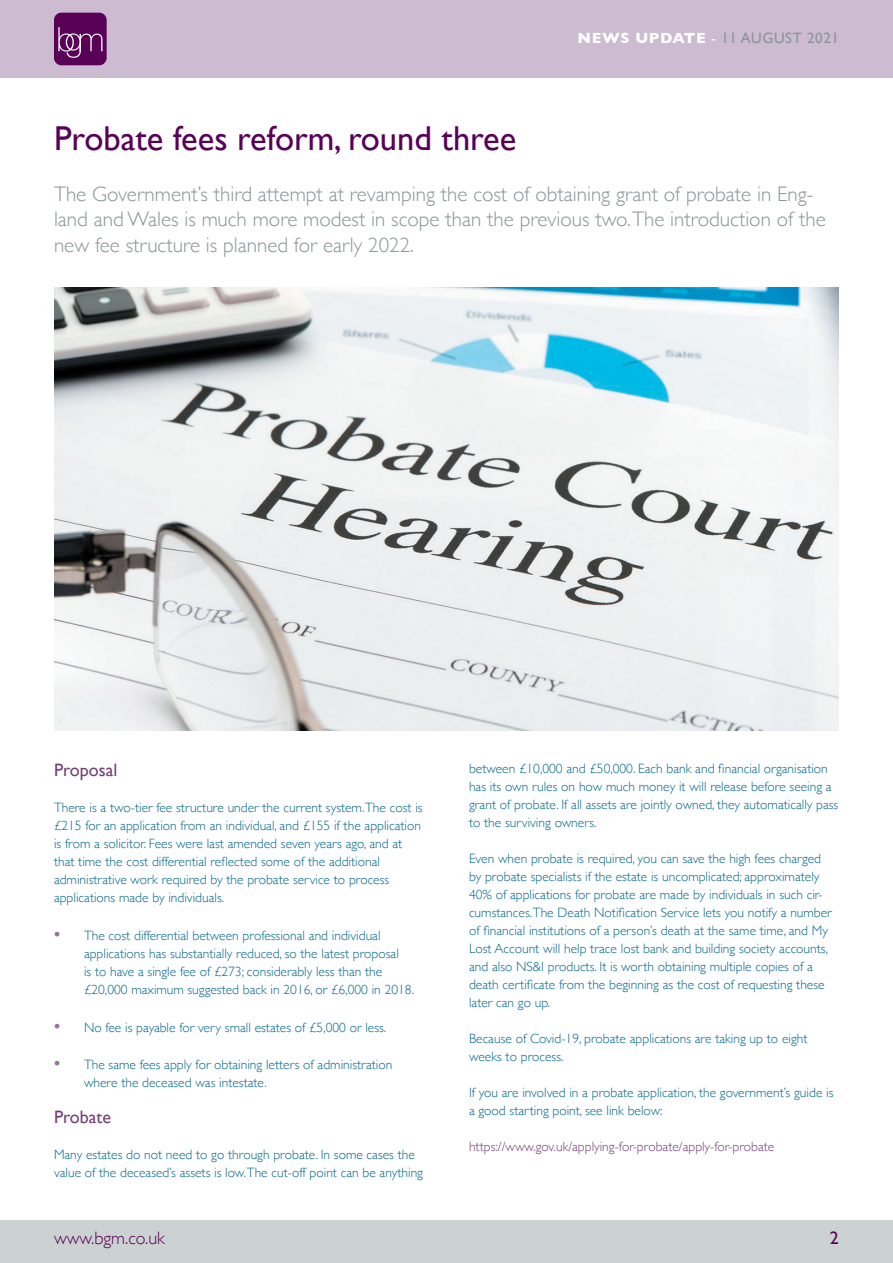
<style>
.page{position:relative;width:893px;height:1263px;background:#fff}
.page>*{position:absolute;margin:0;border:0;box-sizing:border-box;transform-origin:0 0}
.t1{font:34.5px "Gill Sans";color:#590157}
.t2{font:300 21px/25.5px "Gill Sans";color:#8a9595}
.t3{font:18px "Gill Sans";color:#753f76}
.t4{font:300 18px "Gill Sans";color:#590157}
.t5{font:18px "Gill Sans";color:#590157}
.t6{font:15px "Gill Sans";letter-spacing:.04em;color:#8a9595}
.t7{font:300 13.5px/18px "Gill Sans";color:#05678b}
.t8{font:300 13.5px "Gill Sans";color:#753f76}
.s1{font-weight:700;color:#fff}
.s2{color:#fff}
.s3{font-weight:800;font-size:15px;color:#97719c}
</style>
<div class="page">
<div style="left:0;top:1221px;width:893px;height:42px;background:#ccd2d2"></div>
<div style="left:0;top:0;width:893px;height:78px;background:#ccbbd1"></div>
<div style="left:54px;top:13px;width:53px;height:52px;background:#590157;border-radius:7px"></div>
<svg style="left:58px;top:27px;width:44px;height:31px"></svg>
<img style="left:54px;top:288px;width:785px;height:442px">
<p class="t6" style="left:578px;top:29px;width:263px"><span class="s1">NEWS UPDATE</span> <span class="s2">-</span> 11 AUGUST 2021</p>
<h1 class="t1" style="left:54px;top:118px;width:464px">Probate fees reform, round three</h1>
<h2 class="t2" style="left:54px;top:180px;width:773px">The Government’s third attempt at revamping the cost of obtaining grant of probate in Eng&shy;land and Wales is much more modest in scope than the previous two.The introduction of the new fee structure is planned for early 2022.</h2>
<h3 class="t3" style="left:54px;top:760px;width:65px">Proposal</h3>
<p class="t7" style="left:54px;top:798px;width:370px">There is a two-tier fee structure under the current system.The cost is £215 for an application from an individual, and £155 if the application is from a solicitor. Fees were last amended seven years ago, and at that time the cost differential reflected some of the additional administrative work required by the probate service to process applications made by individuals.</p>
<p class="t7" style="left:84px;top:926px;width:332px;text-indent:-30px"><span class="s3">•</span> The cost differential between professional and individual applications has substantially reduced, so the latest proposal<br>is to have a single fee of £273; considerably less than the £20,000 maximum suggested back in 2016, or £6,000 in 2018.</p>
<p class="t7" style="left:54px;top:1017px;width:334px"><span class="s3">•</span> No fee is payable for very small estates of £5,000 or less.</p>
<p class="t7" style="left:84px;top:1055px;width:310px;text-indent:-30px"><span class="s3">•</span> The same fees apply for obtaining letters of administration where the deceased was intestate.</p>
<h3 class="t3" style="left:54px;top:1106px;width:59px">Probate</h3>
<p class="t7" style="left:54px;top:1145px;width:371px">Many estates do not need to go through probate. In some cases the value of the deceased’s assets is low.The cut-off point can be anything</p>
<p class="t7" style="left:469px;top:759px;width:371px">between £10,000 and £50,000. Each bank and financial organisation has its own rules on how much money it will release before seeing a grant of probate. If all assets are jointly owned, they automatically pass to the surviving owners.</p>
<p class="t7" style="left:469px;top:849px;width:364px">Even when probate is required, you can save the high fees charged by probate specialists if the estate is uncomplicated; approximately 40% of applications for probate are made by individuals in such cir&shy;cumstances.The Death Notification Service lets you notify a number of financial institutions of a person’s death at the same time, and My Lost Account will help trace lost bank and building society accounts, and also NS&amp;I products. It is worth obtaining multiple copies of a death certificate from the beginning as the cost of requesting these later can go up.</p>
<p class="t7" style="left:469px;top:1029px;width:340px">Because of Covid-19, probate applications are taking up to eight weeks to process.</p>
<p class="t7" style="left:469px;top:1083px;width:366px">If you are involved in a probate application, the government’s guide is a good starting point, see link below:</p>
<p class="t8" style="left:469px;top:1136px;width:307px">https://www.gov.uk/applying-for-probate/apply-for-probate</p>
<h3 class="t4" style="left:54px;top:1224px;width:112px">www.bgm.co.uk</h3>
<h3 class="t5" style="left:830px;top:1228px;width:10px">2</h3>
</div>
